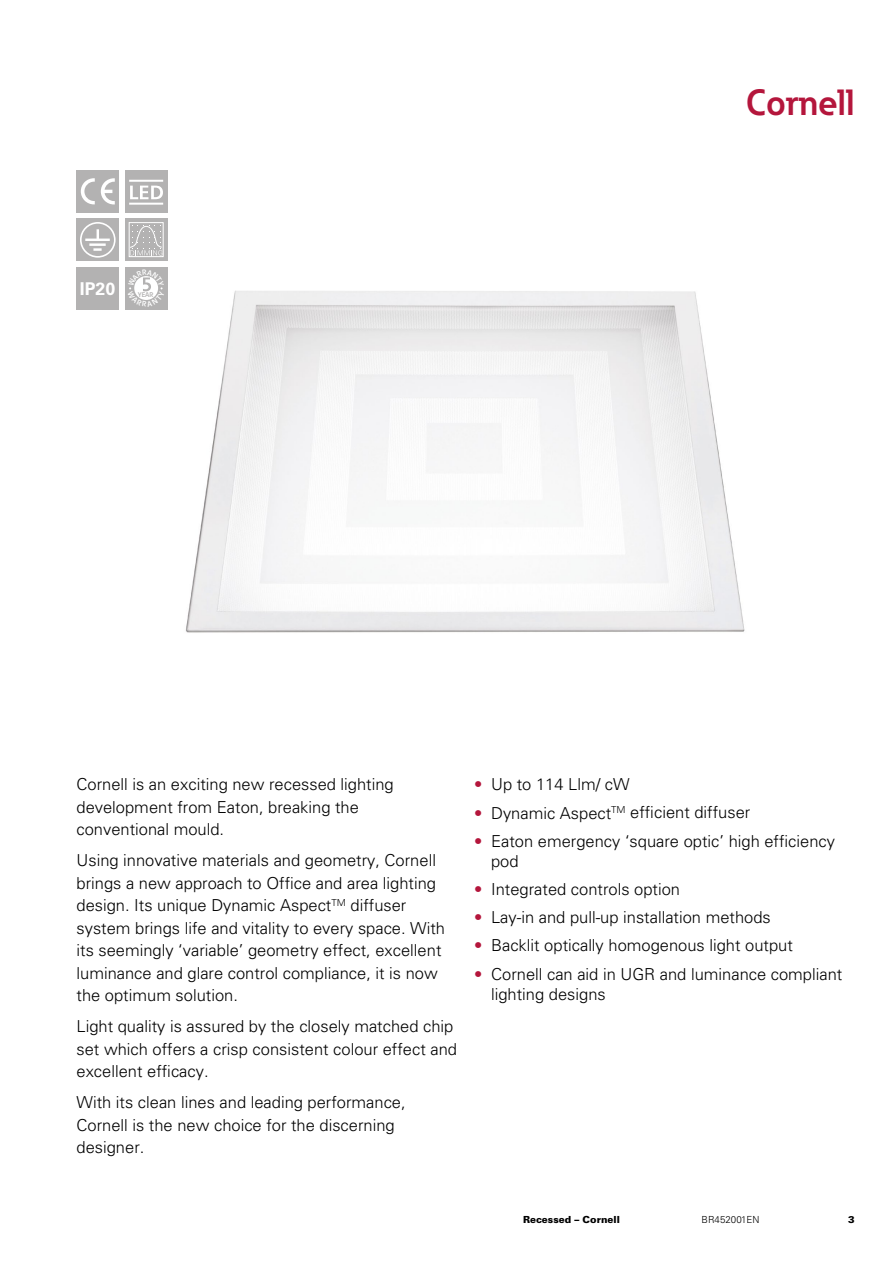
<style>
.page{position:relative;width:893px;height:1263px;background:#fff}
.page>*{position:absolute;margin:0;border:0;box-sizing:border-box;transform-origin:0 0}
.t1{font:700 36px "Eaton";color:#b4163c}
.t2{font:700 17.7px "Univers LT Std";color:#fff}
.t3{font:300 16.5px/22.5px "Univers LT Std";color:#000}
.t4{font:900 9.75px "Univers LT Std";color:#000}
.t5{font:300 9.75px "Univers LT Std";color:#000}
.t6{font:700 6.75px "Eaton";color:#b3b2b2}
.s1{color:#b4163c}
</style>
<div class="page">
<img style="left:186px;top:290px;width:559px;height:343px">
<div style="left:77px;top:219px;width:42px;height:42px;background:#b3b2b2"></div>
<div style="left:80px;top:222px;width:36px;height:36px;border:2px solid #fff;border-radius:50%"></div>
<hr style="left:85px;top:239px;width:25px;height:2px;background:#fff">
<hr style="left:89px;top:243px;width:17px;height:3px;background:#fff">
<svg style="left:93px;top:248px;width:9px;height:3px"></svg>
<svg style="left:97px;top:229px;width:2px;height:10px"></svg>
<div style="left:125px;top:218px;width:42px;height:43px;background:#b3b2b2"></div>
<div style="left:129px;top:222px;width:34px;height:35px;border:1px solid #fff"></div>
<svg style="left:130px;top:225px;width:32px;height:30px"></svg>
<div style="left:125px;top:170px;width:42px;height:43px;background:#b3b2b2"></div>
<hr style="left:129px;top:203px;width:34px;height:2px;background:#fff">
<hr style="left:129px;top:180px;width:34px;height:2px;background:#fff">
<svg style="left:130px;top:186px;width:33px;height:13px"></svg>
<div style="left:77px;top:170px;width:42px;height:43px;background:#b3b2b2"></div>
<svg style="left:81px;top:178px;width:14px;height:26px"></svg>
<svg style="left:101px;top:178px;width:14px;height:26px"></svg>
<div style="left:77px;top:267px;width:42px;height:43px;background:#b3b2b2"></div>
<div style="left:125px;top:267px;width:42px;height:43px;background:#b3b2b2"></div>
<svg style="left:129px;top:276px;width:34px;height:24px"></svg>
<p class="t2" style="left:80px;top:278px;width:37px">IP20</p>
<p class="t6" style="left:138px;top:291px;width:17px">YEAR</p>
<h1 class="t1" style="left:746px;top:80px;width:110px">Cornell</h1>
<p class="t3" style="left:77px;top:773px;width:319px">Cornell is an exciting new recessed lighting development from Eaton, breaking the conventional mould.</p>
<p class="t3" style="left:77px;top:849px;width:370px">Using innovative materials and geometry, Cornell brings a new approach to Office and area lighting design. Its unique Dynamic Aspect<sup>TM</sup> diffuser system brings life and vitality to every space. With its seemingly ‘variable’ geometry effect, excellent luminance and glare control compliance, it is now the optimum solution.</p>
<p class="t3" style="left:77px;top:1015px;width:382px">Light quality is assured by the closely matched chip set which offers a crisp consistent colour effect and excellent efficacy.</p>
<p class="t3" style="left:77px;top:1091px;width:331px">With its clean lines and leading performance,<br>Cornell is the new choice for the discerning designer.</p>
<p class="t3" style="left:474px;top:773px;width:157px"><span class="s1">•</span> Up to 114 Llm/ cW</p>
<p class="t3" style="left:474px;top:801px;width:278px"><span class="s1">•</span> Dynamic Aspect<sup>TM</sup> efficient diffuser</p>
<p class="t3" style="left:491px;top:831px;width:345px;line-height:19.8px;text-indent:-17px"><span class="s1">•</span> Eaton emergency ‘square optic’ high efficiency pod</p>
<p class="t3" style="left:474px;top:878px;width:207px"><span class="s1">•</span> Integrated controls option</p>
<p class="t3" style="left:474px;top:906px;width:298px"><span class="s1">•</span> Lay-in and pull-up installation methods</p>
<p class="t3" style="left:474px;top:934px;width:320px"><span class="s1">•</span> Backlit optically homogenous light output</p>
<p class="t3" style="left:491px;top:964px;width:353px;line-height:19.8px;text-indent:-17px"><span class="s1">•</span> Cornell can aid in UGR and luminance compliant lighting designs</p>
<p class="t4" style="left:523px;top:1214px;width:98px">Recessed – Cornell</p>
<p class="t5" style="left:702px;top:1214px;width:59px">BR452001EN</p>
<p class="t4" style="left:848px;top:1214px;width:8px">3</p>
</div>
